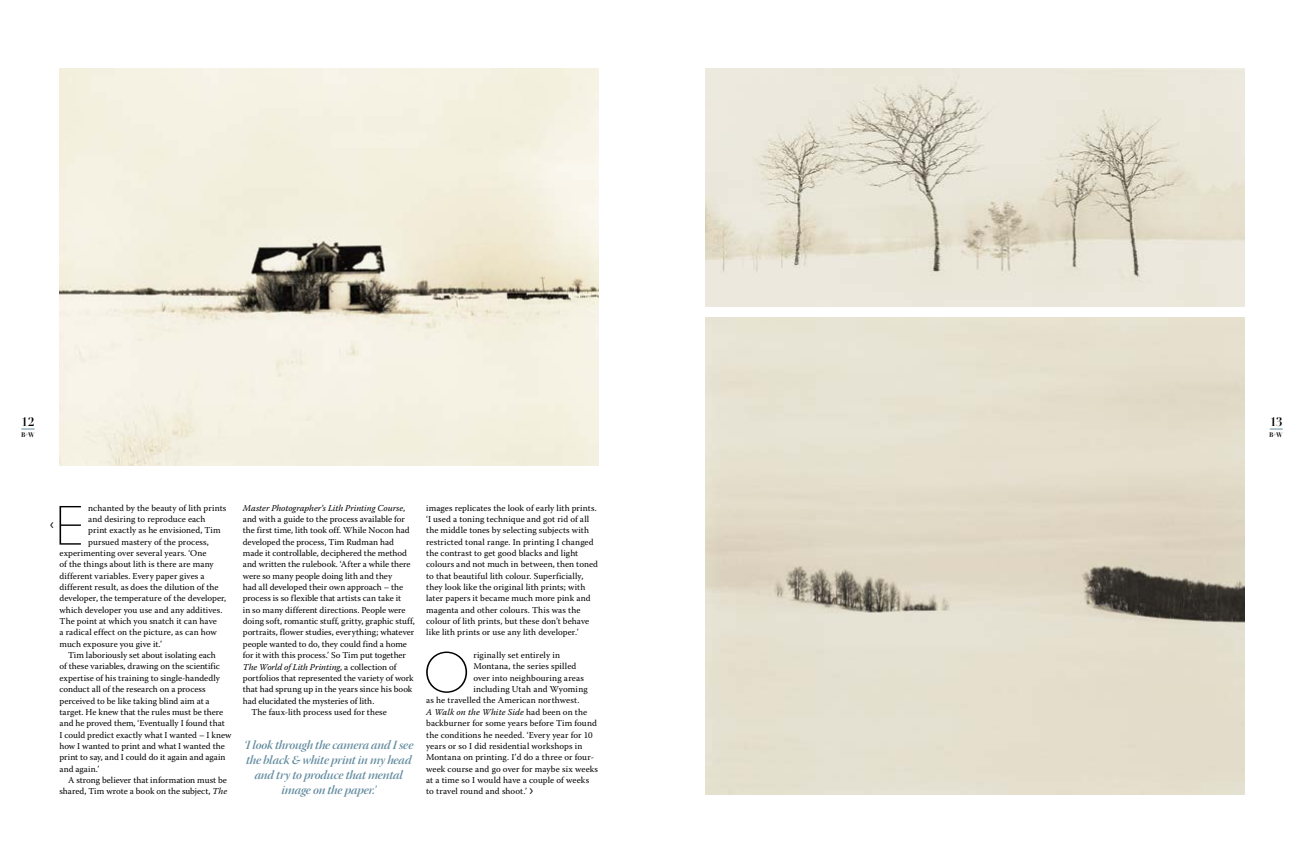
<style>
.page{position:relative;width:1304px;height:851px;background:#fff}
.page>*{position:absolute;margin:0;border:0;box-sizing:border-box;transform-origin:0 0}
.t1{font:200 53.9px "Avant Garde";color:#000}
.t2{font:200 52.2px "Avant Garde";color:#000}
.t3{font:15px "Myriad Pro";color:#000}
.t4{font:12.5px/15px "Warnock Pro Semibold It Disp";letter-spacing:-.01em;color:#628b9f;text-align:center}
.t5{font:700 12px "Didot";color:#000}
.t6{font:9px/11.3px "Warnock Pro";letter-spacing:.005em;color:#000}
.t7{font:italic 9px "Warnock Pro";color:#000}
.t8{font:700 6.5px "Didot";color:#000}
.s1{font-style:italic}
.s2{font-style:normal}
</style>
<div class="page">
<svg style="left:21px;top:429px;width:14px;height:1px"></svg>
<svg style="left:1270px;top:429px;width:13px;height:1px"></svg>
<img style="left:60px;top:68px;width:538px;height:397px">
<img style="left:706px;top:68px;width:538px;height:238px">
<img style="left:706px;top:317px;width:538px;height:477px">
<h3 class="t5" style="left:21px;top:414px;width:15px">12</h3>
<p class="t8" style="left:21px;top:430px;width:15px">B+W</p>
<h2 class="t2" style="left:55px;top:495px;width:30px">E</h2>
<p class="t6" style="left:88px;top:501px;width:140px">nchanted by the beauty of lith prints</p>
<p class="t6" style="left:88px;top:513px;width:119px">and desiring to reproduce each</p>
<p class="t6" style="left:88px;top:524px;width:134px">print exactly as he envisioned, Tim</p>
<p class="t6" style="left:88px;top:536px;width:122px">pursued mastery of the process,</p>
<p class="t6" style="left:60px;top:547px;width:148px">experimenting over several years. ‘One</p>
<p class="t6" style="left:60px;top:558px;width:156px">of the things about lith is there are many</p>
<p class="t6" style="left:60px;top:570px;width:147px">different variables. Every paper gives a</p>
<p class="t6" style="left:60px;top:581px;width:161px">different result, as does the dilution of the</p>
<p class="t6" style="left:60px;top:592px;width:168px">developer, the temperature of the developer,</p>
<p class="t6" style="left:60px;top:604px;width:164px">which developer you use and any additives.</p>
<p class="t6" style="left:60px;top:615px;width:159px">The point at which you snatch it can have</p>
<p class="t6" style="left:60px;top:626px;width:159px">a radical effect on the picture, as can how</p>
<p class="t6" style="left:60px;top:638px;width:104px">much exposure you give it.’</p>
<p class="t6" style="left:68px;top:649px;width:149px">Tim laboriously set about isolating each</p>
<p class="t6" style="left:60px;top:660px;width:162px">of these variables, drawing on the scientific</p>
<p class="t6" style="left:60px;top:672px;width:162px">expertise of his training to single-handedly</p>
<p class="t6" style="left:60px;top:683px;width:148px">conduct all of the research on a process</p>
<p class="t6" style="left:60px;top:694px;width:152px">perceived to be like taking blind aim at a</p>
<p class="t6" style="left:60px;top:706px;width:165px">target. He knew that the rules must be there</p>
<p class="t6" style="left:60px;top:717px;width:167px">and he proved them, ‘Eventually I found that</p>
<p class="t6" style="left:60px;top:728px;width:173px">I could predict exactly what I wanted – I knew</p>
<p class="t6" style="left:60px;top:740px;width:167px">how I wanted to print and what I wanted the</p>
<p class="t6" style="left:60px;top:751px;width:168px">print to say, and I could do it again and again</p>
<p class="t6" style="left:60px;top:762px;width:41px">and again.’</p>
<p class="t6" style="left:68px;top:774px;width:160px">A strong believer that information must be</p>
<p class="t6" style="left:60px;top:785px;width:169px">shared, Tim wrote a book on the subject, <span class="s1">The</span></p>
<p class="t7" style="left:243px;top:502px;width:164px">Master Photographer’s Lith Printing Course<span class="s2">,</span></p>
<p class="t6" style="left:243px;top:513px;width:163px">and with a guide to the process available for</p>
<p class="t6" style="left:243px;top:524px;width:168px">the first time, lith took off. While Nocon had</p>
<p class="t6" style="left:243px;top:536px;width:153px">developed the process, Tim Rudman had</p>
<p class="t6" style="left:243px;top:547px;width:166px">made it controllable, deciphered the method</p>
<p class="t6" style="left:243px;top:558px;width:169px">and written the rulebook. ‘After a while there</p>
<p class="t6" style="left:243px;top:570px;width:151px">were so many people doing lith and they</p>
<p class="t6" style="left:243px;top:581px;width:162px">had all developed their own approach – the</p>
<p class="t6" style="left:243px;top:592px;width:160px">process is so flexible that artists can take it</p>
<p class="t6" style="left:243px;top:604px;width:164px">in so many different directions. People were</p>
<p class="t6" style="left:243px;top:615px;width:173px">doing soft, romantic stuff, gritty, graphic stuff,</p>
<p class="t6" style="left:243px;top:626px;width:173px">portraits, flower studies, everything; whatever</p>
<p class="t6" style="left:243px;top:638px;width:166px">people wanted to do, they could find a home</p>
<p class="t6" style="left:243px;top:649px;width:165px">for it with this process.’ So Tim put together</p>
<p class="t7" style="left:243px;top:661px;width:155px">The World of Lith Printing<span class="s2">, a collection of</span></p>
<p class="t6" style="left:243px;top:672px;width:172px">portfolios that represented the variety of work</p>
<p class="t6" style="left:243px;top:683px;width:171px">that had sprung up in the years since his book</p>
<p class="t6" style="left:243px;top:694px;width:133px">had elucidated the mysteries of lith.</p>
<p class="t6" style="left:251px;top:706px;width:137px">The faux-lith process used for these</p>
<h3 class="t4" style="left:244px;top:737px;width:171px">‘I look through the camera and I see the black &amp; white print in my head and try to produce that mental image on the paper.’</h3>
<p class="t6" style="left:426px;top:502px;width:173px">images replicates the look of early lith prints. ‘I used a toning technique and got rid of all the middle tones by selecting subjects with restricted tonal range. In printing I changed the contrast to get good blacks and light colours and not much in between, then toned to that beautiful lith colour. Superficially, they look like the original lith prints; with later papers it became much more pink and magenta and other colours. This was the colour of lith prints, but these don’t behave like lith prints or use any lith developer.’</p>
<h1 class="t1" style="left:424px;top:640px;width:47px">O</h1>
<p class="t6" style="left:473px;top:649px;width:88px">riginally set entirely in</p>
<p class="t6" style="left:473px;top:660px;width:105px">Montana, the series spilled</p>
<p class="t6" style="left:473px;top:672px;width:112px">over into neighbouring areas</p>
<p class="t6" style="left:473px;top:683px;width:116px">including Utah and Wyoming</p>
<p class="t6" style="left:426px;top:694px;width:155px">as he travelled the American northwest.</p>
<p class="t7" style="left:426px;top:706px;width:163px">A Walk on the White Side <span class="s2">had been on the</span></p>
<p class="t6" style="left:426px;top:717px;width:172px">backburner for some years before Tim found</p>
<p class="t6" style="left:426px;top:728px;width:168px">the conditions he needed. ‘Every year for 10</p>
<p class="t6" style="left:426px;top:740px;width:158px">years or so I did residential workshops in</p>
<p class="t6" style="left:426px;top:751px;width:169px">Montana on printing. I’d do a three or four-</p>
<p class="t6" style="left:426px;top:762px;width:173px">week course and go over for maybe six weeks</p>
<p class="t6" style="left:426px;top:774px;width:165px">at a time so I would have a couple of weeks</p>
<p class="t6" style="left:426px;top:785px;width:102px">to travel round and shoot.’</p>
<h3 class="t3" style="left:529px;top:781px;width:5px">›</h3>
<h3 class="t5" style="left:1270px;top:414px;width:14px">13</h3>
<p class="t8" style="left:1269px;top:430px;width:15px">B+W</p>
</div>
